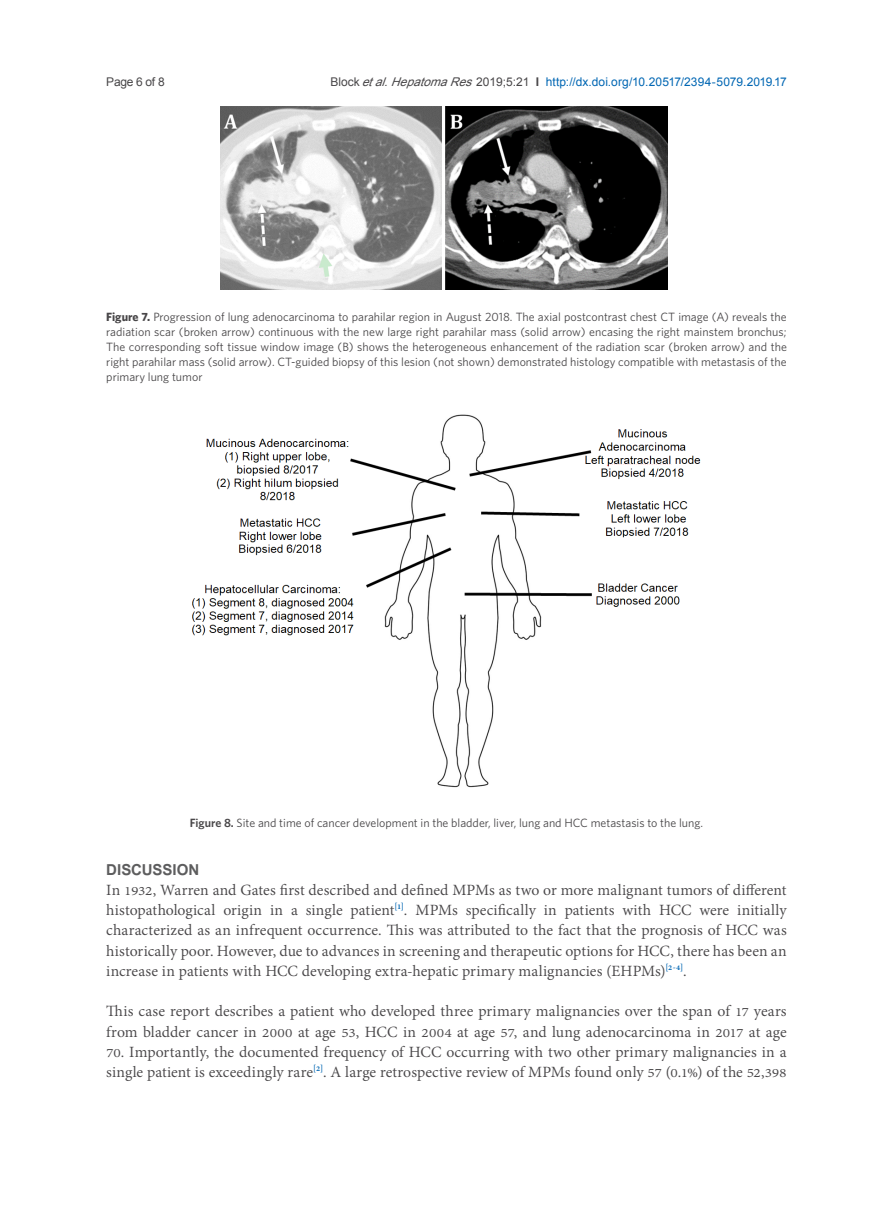
<style>
.page{position:relative;width:893px;height:1212px;background:#fff}
.page>*{position:absolute;margin:0;border:0;box-sizing:border-box;transform-origin:0 0}
.t1{font:700 21px "Utsaah";color:#5d5d5e}
.t2{font:19.2px/20.2px "Adobe Thai";letter-spacing:.005em;color:#484648}
.t3{font:12px/15px "Whitney";color:#484648;text-align:justify}
.t4{font:12px "Arial";color:#0166b3}
.t5{font:12px "Arial";letter-spacing:-.025em;color:#484648}
.s1{color:#484648}
.s2{font-style:italic;color:#484648}
.s3{font-weight:700;color:#484648}
.s4{font-weight:700}
.s5{font-weight:600}
</style>
<div class="page">
<img style="left:220px;top:106px;width:221px;height:184px">
<img style="left:192px;top:414px;width:509px;height:374px">
<img style="left:446px;top:106px;width:222px;height:184px">
<hr style="left:609px;top:465px;width:69px;height:1px;background:#fff">
<p class="t5" style="left:106px;top:73px;width:60px">Page 6 of 8</p>
<p class="t4" style="left:331px;top:73px;width:458px"><span class="s1">Block</span><span class="s2">etal.HepatomaRes</span><span class="s1">2019;5:21</span> <span class="s3">I</span> http://dx.doi.org/10.20517/2394-5079.2019.17</p>
<p class="t3" style="left:106px;top:309px;width:682px"><span class="s4">Figure 7.</span> Progression of lung adenocarcinoma to parahilar region in August 2018. The axial postcontrast chest CT image (A) reveals the radiation scar (broken arrow) continuous with the new large right parahilar mass (solid arrow) encasing the right mainstem bronchus; The corresponding soft tissue window image (B) shows the heterogeneous enhancement of the radiation scar (broken arrow) and the right parahilar mass (solid arrow). CT-guided biopsy of this lesion (not shown) demonstrated histology compatible with metastasis of the primary lung tumor</p>
<p class="t3" style="left:190px;top:815px;width:515px"><span class="s5">Figure 8.</span> Site and time of cancer development in the bladder, liver, lung and HCC metastasis to the lung.</p>
<p class="t1" style="left:106px;top:859px;width:95px">DISCUSSION</p>
<p class="t2" style="left:106px;top:878px;width:682px;text-align:justify">In 1932, Warren and Gates first described and defined MPMs as two or more malignant tumors of different histopathological origin in a single patient<sup>[1]</sup>. MPMs specifically in patients with HCC were initially characterized as an infrequent occurrence. This was attributed to the fact that the prognosis of HCC was historically poor. However, due to advances in screening and therapeutic options for HCC, there has been an increase in patients with HCC developing extra-hepatic primary malignancies (EHPMs)<sup>[2-4]</sup>.</p>
<p class="t2" style="left:106px;top:999px;width:682px">This case report describes a patient who developed three primary malignancies over the span of 17 years from bladder cancer in 2000 at age 53, HCC in 2004 at age 57, and lung adenocarcinoma in 2017 at age</p>
<p class="t2" style="left:106px;top:1040px;width:682px">70. Importantly, the documented frequency of HCC occurring with two other primary malignancies in a single patient is exceedingly rare<sup>[2]</sup>. A large retrospective review of MPMs found only 57 (0.1%) of the 52,398</p>
</div>
